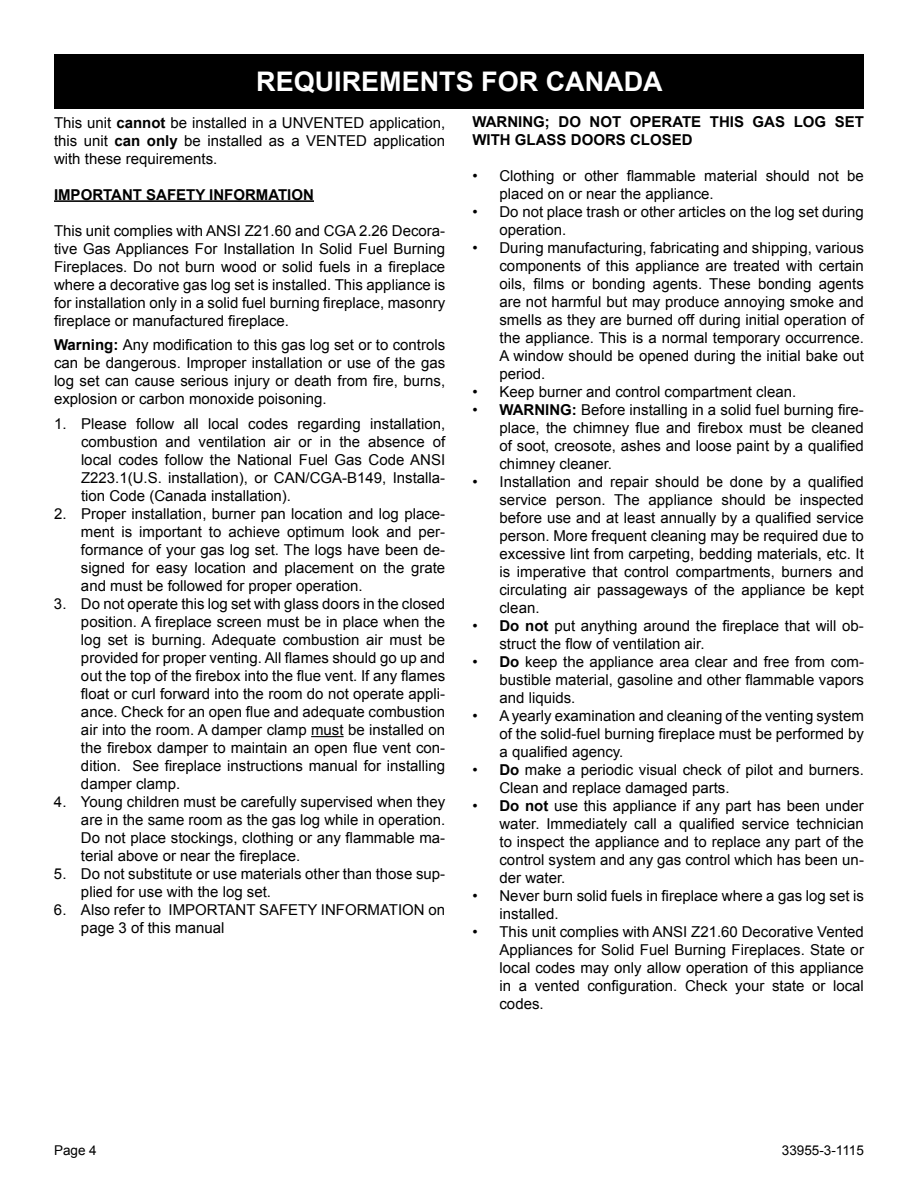
<style>
.page{position:relative;width:918px;height:1188px;background:#fff}
.page>*{position:absolute;margin:0;border:0;box-sizing:border-box;transform-origin:0 0}
.t1{font:700 27px "Arial";color:#fff}
.t2{font:15px/18px "Arial";color:#000;text-align:justify}
.t3{font:700 15px/18px "Arial";color:#000}
.t4{font:13.5px "Arial";color:#000}
.s1{font-weight:700}
</style>
<div class="page">
<div style="left:54px;top:54px;width:810px;height:54px;background:#000"></div>
<hr style="left:54px;top:200px;width:260px;height:2px;background:#000">
<hr style="left:311px;top:736px;width:33px;height:1px;background:#000">
<h1 class="t1" style="left:256px;top:63px;width:408px">REQUIREMENTS FOR CANADA</h1>
<p class="t2" style="left:54px;top:113px;width:393px">This unit <span class="s1">cannot</span> be installed in a UNVENTED application, this unit <span class="s1">can only</span> be installed as a VENTED application with these requirements.</p>
<p class="t3" style="left:54px;top:186px;width:261px">IMPORTANT SAFETY INFORMATION</p>
<p class="t2" style="left:54px;top:221px;width:393px">This unit complies with ANSI Z21.60 and CGA 2.26 Decora&shy;tive Gas Appliances For Installation In Solid Fuel Burning Fireplaces. Do not burn wood or solid fuels in a fireplace where a decorative gas log set is installed. This appliance is for installation only in a solid fuel burning fireplace, masonry fireplace or manufactured fireplace.</p>
<p class="t2" style="left:54px;top:336px;width:393px"><span class="s1">Warning:</span> Any modification to this gas log set or to controls can be dangerous. Improper installation or use of the gas log set can cause serious injury or death from fire, burns, explosion or carbon monoxide poisoning.</p>
<p class="t2" style="left:81px;top:415px;width:366px;text-indent:-27px">1. Please follow all local codes regarding installation, combustion and ventilation air or in the absence of local codes follow the National Fuel Gas Code ANSI Z223.1(U.S. installation), or CAN/CGA-B149, Installa&shy;tion Code (Canada installation).</p>
<p class="t2" style="left:81px;top:505px;width:366px;text-indent:-27px">2. Proper installation, burner pan location and log place&shy;ment is important to achieve optimum look and per&shy;formance of your gas log set. The logs have been de&shy;signed for easy location and placement on the grate and must be followed for proper operation.</p>
<p class="t2" style="left:81px;top:595px;width:366px;text-indent:-27px">3. Do not operate this log set with glass doors in the closed position. A fireplace screen must be in place when the log set is burning. Adequate combustion air must be provided for proper venting. All flames should go up and out the top of the firebox into the flue vent. If any flames float or curl forward into the room do not operate appli&shy;ance. Check for an open flue and adequate combustion air into the room. A damper clamp must be installed on the firebox damper to maintain an open flue vent con&shy;dition. See fireplace instructions manual for installing damper clamp.</p>
<p class="t2" style="left:81px;top:793px;width:366px;text-indent:-27px">4. Young children must be carefully supervised when they are in the same room as the gas log while in operation.<br>Do not place stockings, clothing or any flammable ma&shy;terial above or near the fireplace.</p>
<p class="t2" style="left:81px;top:865px;width:366px;text-indent:-27px">5. Do not substitute or use materials other than those sup&shy;plied for use with the log set.</p>
<p class="t2" style="left:81px;top:901px;width:366px;text-indent:-27px">6. Also refer to IMPORTANT SAFETY INFORMATION on page 3 of this manual</p>
<p class="t3" style="left:472px;top:114px;width:393px">WARNING; DO NOT OPERATE THIS GAS LOG SET<br>WITH GLASS DOORS CLOSED</p>
<p class="t2" style="left:499px;top:167px;width:366px;text-indent:-27px">• Clothing or other flammable material should not be placed on or near the appliance.</p>
<p class="t2" style="left:499px;top:203px;width:366px;text-indent:-27px">• Do not place trash or other articles on the log set during operation.</p>
<p class="t2" style="left:499px;top:239px;width:366px;text-indent:-27px">• During manufacturing, fabricating and shipping, various components of this appliance are treated with certain oils, films or bonding agents. These bonding agents are not harmful but may produce annoying smoke and smells as they are burned off during initial operation of the appliance. This is a normal temporary occurrence.<br>A window should be opened during the initial bake out period.</p>
<p class="t2" style="left:472px;top:383px;width:325px">• Keep burner and control compartment clean.</p>
<p class="t2" style="left:499px;top:401px;width:366px;text-indent:-27px">• <span class="s1">WARNING:</span> Before installing in a solid fuel burning fire&shy;place, the chimney flue and firebox must be cleaned of soot, creosote, ashes and loose paint by a qualified chimney cleaner.</p>
<p class="t2" style="left:499px;top:473px;width:366px;text-indent:-27px">• Installation and repair should be done by a qualified service person. The appliance should be inspected before use and at least annually by a qualified service person. More frequent cleaning may be required due to excessive lint from carpeting, bedding materials, etc. It is imperative that control compartments, burners and circulating air passageways of the appliance be kept clean.</p>
<p class="t2" style="left:499px;top:617px;width:366px;text-indent:-27px">• <span class="s1">Do not</span> put anything around the fireplace that will ob&shy;struct the flow of ventilation air.</p>
<p class="t2" style="left:499px;top:653px;width:366px;text-indent:-27px">• <span class="s1">Do</span> keep the appliance area clear and free from com&shy;bustible material, gasoline and other flammable vapors and liquids.</p>
<p class="t2" style="left:499px;top:707px;width:366px;text-indent:-27px">• A yearly examination and cleaning of the venting system of the solid-fuel burning fireplace must be performed by a qualified agency.</p>
<p class="t2" style="left:499px;top:761px;width:366px;text-indent:-27px">• <span class="s1">Do</span> make a periodic visual check of pilot and burners.<br>Clean and replace damaged parts.</p>
<p class="t2" style="left:499px;top:797px;width:366px;text-indent:-27px">• <span class="s1">Do not</span> use this appliance if any part has been under water. Immediately call a qualified service technician to inspect the appliance and to replace any part of the control system and any gas control which has been un&shy;der water.</p>
<p class="t2" style="left:499px;top:887px;width:366px;text-indent:-27px">• Never burn solid fuels in fireplace where a gas log set is installed.</p>
<p class="t2" style="left:499px;top:923px;width:366px;text-indent:-27px">• This unit complies with ANSI Z21.60 Decorative Vented Appliances for Solid Fuel Burning Fireplaces. State or local codes may only allow operation of this appliance in a vented configuration. Check your state or local codes.</p>
<p class="t4" style="left:54px;top:1142px;width:44px">Page 4</p>
<p class="t4" style="left:782px;top:1142px;width:84px">33955-3-1115</p>
</div>
